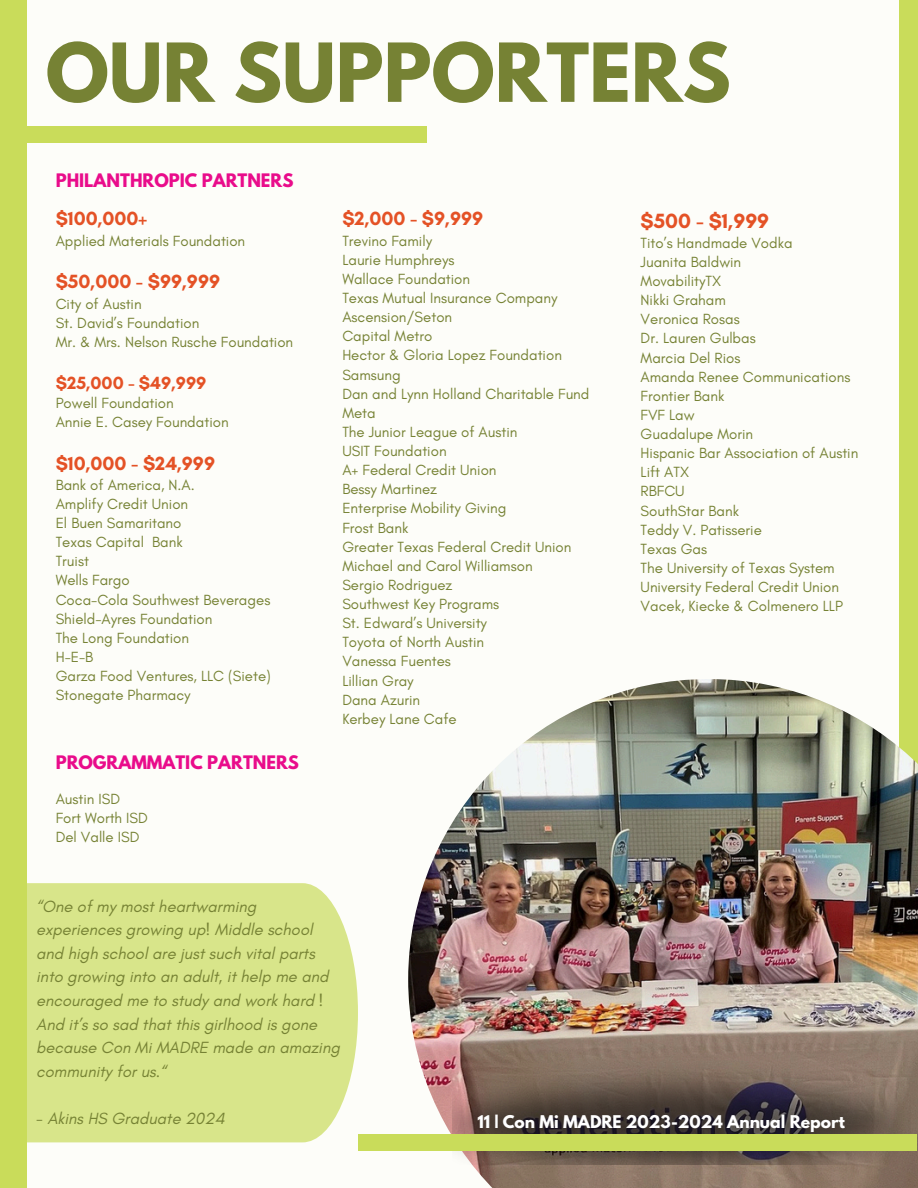
<style>
.page{position:relative;width:918px;height:1188px;background:#c9dc5a}
.page>*{position:absolute;margin:0;border:0;box-sizing:border-box;transform-origin:0 0}
.t1{font:700 72px "League Spartan";color:#768234}
.t2{font:700 21px "Glacial Indifference";color:#e45226}
.t3{font:700 19.5px "Glacial Indifference";color:#e45226}
.t4{font:700 18px "Glacial Indifference";color:#e45226}
.t5{font:italic 16.5px/23.7px "Glacial Indifference";color:#768234}
.t6{font:700 16.5px "League Spartan";color:#e90c8b}
.t7{font:700 15.6px "League Spartan";color:#fff}
.t8{font:15px "Glacial Indifference";color:#768234}
</style>
<div class="page">
<div style="left:27px;top:0;width:871px;height:1188px;background:#fff"></div>
<div style="left:27px;top:126px;width:400px;height:17px;background:#c9dc5a"></div>
<img style="left:408px;top:679px;width:510px;height:509px">
<img style="left:452px;top:1054px;width:458px;height:111px">
<div style="left:358px;top:1134px;width:559px;height:17px;background:#c9dc5a"></div>
<div style="left:27px;top:883px;width:331px;height:259px;background:#d8e58a"></div>
<p class="t1" style="left:46px;top:37px;width:687px">OUR SUPPORTERS</p>
<p class="t6" style="left:56px;top:172px;width:239px">PHILANTHROPIC PARTNERS</p>
<p class="t3" style="left:56px;top:207px;width:93px">$100,000+</p>
<p class="t8" style="left:56px;top:231px;width:191px">Applied Materials Foundation</p>
<p class="t3" style="left:56px;top:270px;width:166px">$50,000 - $99,999</p>
<p class="t8" style="left:56px;top:294px;width:88px">City of Austin</p>
<p class="t8" style="left:56px;top:314px;width:145px">St. David’s Foundation</p>
<p class="t8" style="left:56px;top:333px;width:239px">Mr. &amp; Mrs. Nelson Rusche Foundation</p>
<p class="t4" style="left:56px;top:372px;width:152px">$25,000 - $49,999</p>
<p class="t8" style="left:56px;top:393px;width:120px">Powell Foundation</p>
<p class="t8" style="left:56px;top:413px;width:174px">Annie E. Casey Foundation</p>
<p class="t3" style="left:56px;top:451px;width:161px">$10,000 - $24,999</p>
<p class="t8" style="left:56px;top:476px;width:141px">Bank of America, N.A.</p>
<p class="t8" style="left:56px;top:495px;width:134px">Amplify Credit Union</p>
<p class="t8" style="left:56px;top:514px;width:127px">El Buen Samaritano</p>
<p class="t8" style="left:56px;top:533px;width:129px">Texas Capital Bank</p>
<p class="t8" style="left:56px;top:552px;width:35px">Truist</p>
<p class="t8" style="left:56px;top:571px;width:76px">Wells Fargo</p>
<p class="t8" style="left:56px;top:590px;width:216px">Coca-Cola Southwest Beverages</p>
<p class="t8" style="left:56px;top:609px;width:158px">Shield-Ayres Foundation</p>
<h2 class="t8" style="left:56px;top:629px;width:135px">The Long Foundation</h2>
<p class="t8" style="left:56px;top:648px;width:39px">H-E-B</p>
<p class="t8" style="left:56px;top:667px;width:217px">Garza Food Ventures, LLC (Siete)</p>
<p class="t8" style="left:56px;top:686px;width:136px">Stonegate Pharmacy</p>
<p class="t6" style="left:56px;top:755px;width:245px">PROGRAMMATIC PARTNERS</p>
<p class="t8" style="left:56px;top:790px;width:66px">Austin ISD</p>
<p class="t8" style="left:56px;top:809px;width:94px">Fort Worth ISD</p>
<p class="t8" style="left:56px;top:828px;width:85px">Del Valle ISD</p>
<h1 class="t3" style="left:342px;top:207px;width:142px">$2,000 - $9,999</h1>
<h2 class="t8" style="left:342px;top:231px;width:91px">Trevino Family</h2>
<p class="t8" style="left:342px;top:251px;width:114px">Laurie Humphreys</p>
<p class="t8" style="left:342px;top:270px;width:129px">Wallace Foundation</p>
<p class="t8" style="left:342px;top:289px;width:217px">Texas Mutual Insurance Company</p>
<p class="t8" style="left:342px;top:308px;width:111px">Ascension/Seton</p>
<p class="t8" style="left:342px;top:327px;width:92px">Capital Metro</p>
<p class="t8" style="left:342px;top:346px;width:221px">Hector &amp; Gloria Lopez Foundation</p>
<p class="t8" style="left:342px;top:365px;width:60px">Samsung</p>
<p class="t8" style="left:342px;top:384px;width:249px">Dan and Lynn Holland Charitable Fund</p>
<p class="t8" style="left:342px;top:404px;width:35px">Meta</p>
<p class="t8" style="left:342px;top:423px;width:177px">The Junior League of Austin</p>
<p class="t8" style="left:342px;top:442px;width:106px">USIT Foundation</p>
<p class="t8" style="left:342px;top:461px;width:156px">A+ Federal Credit Union</p>
<p class="t8" style="left:342px;top:480px;width:96px">Bessy Martinez</p>
<p class="t8" style="left:342px;top:499px;width:166px">Enterprise Mobility Giving</p>
<p class="t8" style="left:342px;top:518px;width:67px">Frost Bank</p>
<p class="t8" style="left:342px;top:537px;width:231px">Greater Texas Federal Credit Union</p>
<p class="t8" style="left:342px;top:557px;width:192px">Michael and Carol Williamson</p>
<p class="t8" style="left:342px;top:576px;width:112px">Sergio Rodriguez</p>
<p class="t8" style="left:342px;top:595px;width:158px">Southwest Key Programs</p>
<p class="t8" style="left:342px;top:614px;width:146px">St. Edward’s University</p>
<p class="t8" style="left:342px;top:633px;width:143px">Toyota of North Austin</p>
<p class="t8" style="left:342px;top:652px;width:110px">Vanessa Fuentes</p>
<p class="t8" style="left:342px;top:671px;width:73px">Lillian Gray</p>
<p class="t8" style="left:342px;top:690px;width:79px">Dana Azurin</p>
<p class="t8" style="left:342px;top:710px;width:116px">Kerbey Lane Cafe</p>
<p class="t2" style="left:641px;top:208px;width:130px">$500 - $1,999</p>
<p class="t8" style="left:641px;top:234px;width:154px">Tito’s Handmade Vodka</p>
<p class="t8" style="left:641px;top:253px;width:102px">Juanita Baldwin</p>
<p class="t8" style="left:641px;top:272px;width:82px">MovabilityTX</p>
<p class="t8" style="left:641px;top:291px;width:87px">Nikki Graham</p>
<p class="t8" style="left:641px;top:310px;width:101px">Veronica Rosas</p>
<p class="t8" style="left:641px;top:329px;width:117px">Dr. Lauren Gulbas</p>
<p class="t8" style="left:641px;top:348px;width:101px">Marcia Del Rios</p>
<p class="t8" style="left:641px;top:367px;width:211px">Amanda Renee Communications</p>
<p class="t8" style="left:641px;top:387px;width:85px">Frontier Bank</p>
<p class="t8" style="left:641px;top:406px;width:56px">FVF Law</p>
<p class="t8" style="left:641px;top:425px;width:114px">Guadalupe Morin</p>
<p class="t8" style="left:641px;top:444px;width:219px">Hispanic Bar Association of Austin</p>
<p class="t8" style="left:641px;top:463px;width:50px">Lift ATX</p>
<p class="t8" style="left:641px;top:482px;width:46px">RBFCU</p>
<p class="t8" style="left:641px;top:501px;width:100px">SouthStar Bank</p>
<p class="t8" style="left:641px;top:520px;width:123px">Teddy V. Patisserie</p>
<p class="t8" style="left:641px;top:540px;width:68px">Texas Gas</p>
<p class="t8" style="left:641px;top:559px;width:196px">The University of Texas System</p>
<p class="t8" style="left:641px;top:578px;width:200px">University Federal Credit Union</p>
<h3 class="t8" style="left:641px;top:597px;width:204px">Vacek, Kiecke &amp; Colmenero LLP</h3>
<p class="t5" style="left:36px;top:894px;width:305px">“One of my most heartwarming experiences growing up! Middle school and high school are just such vital parts into growing into an adult, it help me and encouraged me to study and work hard !<br>And it’s so sad that this girlhood is gone because Con Mi MADRE made an amazing community for us.“</p>
<p class="t5" style="left:36px;top:1107px;width:190px">- Akins HS Graduate 2024</p>
<p class="t7" style="left:477px;top:1114px;width:369px">11 | Con Mi MADRE 2023-2024 Annual Report</p>
</div>
